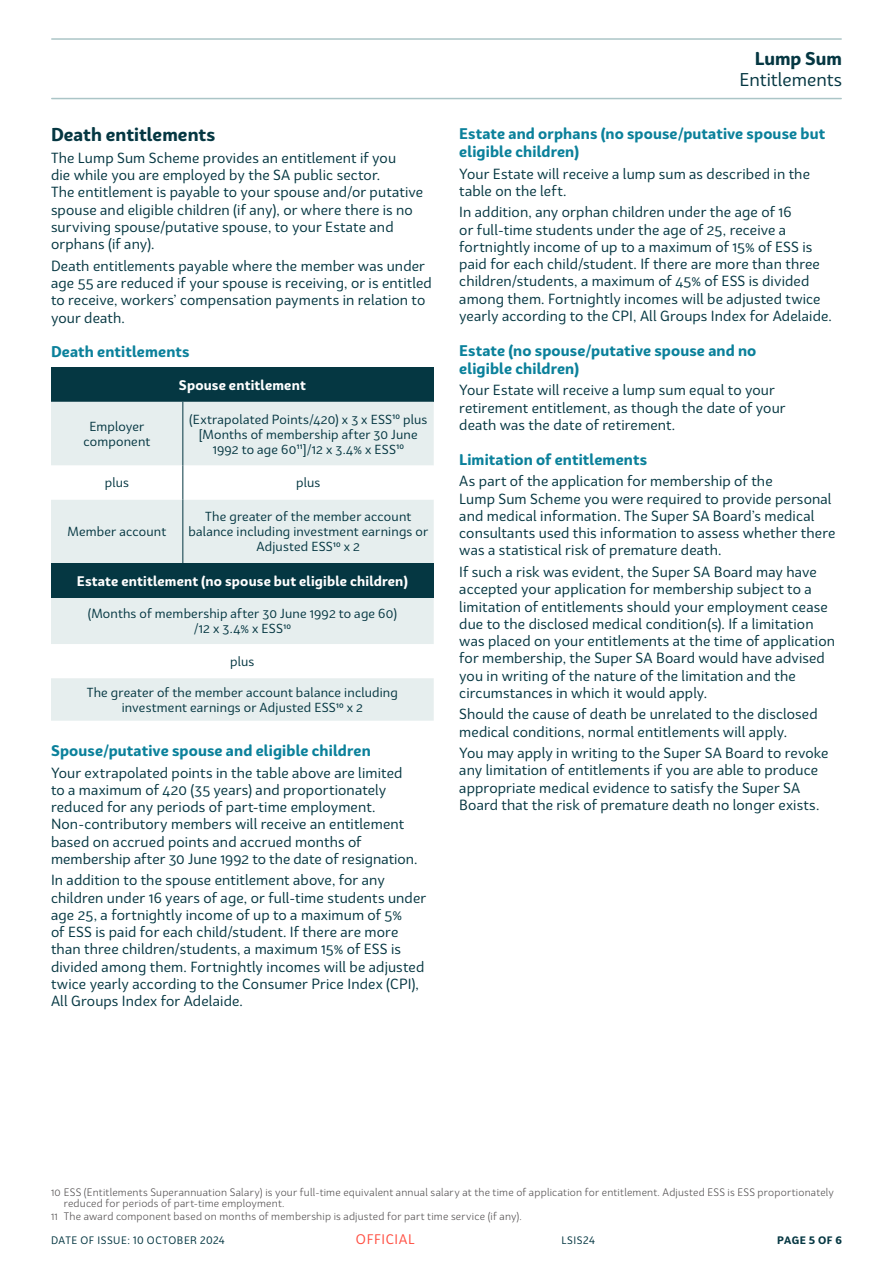
<style>
.page{position:relative;width:893px;height:1263px;background:#fff}
.page>*{position:absolute;margin:0;border:0;box-sizing:border-box;transform-origin:0 0}
.t1{font:700 18px "Bw Surco";color:#053742}
.t2{font:18px "Bw Surco";color:#053742}
.t3{font:700 15px/18px "Bw Surco";letter-spacing:.01em;color:#0b819b}
.t4{font:14.25px/17.2px "Bw Surco";letter-spacing:.01em;color:#053742}
.t5{font:700 13.5px "Bw Surco";letter-spacing:.015em;color:#fff}
.t6{font:13.5px "Bw Surco";letter-spacing:.045em;color:#ff4f42}
.t7{font:12.75px/15px "Bw Surco";letter-spacing:.015em;color:#053742;text-align:center}
.t8{font:10.5px/11.2px "Bw Surco";letter-spacing:.02em;color:#4f4c4d}
.t9{font:10.5px "Bw Surco";letter-spacing:.05em;color:#053742}
.t10{font:700 10.5px "Bw Surco";letter-spacing:.045em;color:#053742}
</style>
<div class="page">
<hr style="left:52px;top:38px;width:789px;height:2px;background:#abc5c7">
<hr style="left:52px;top:98px;width:789px;height:1px;background:#abc5c7">
<div style="left:51px;top:368px;width:383px;height:34px;background:#053742"></div>
<div style="left:51px;top:402px;width:383px;height:319px;background:#e6eeee"></div>
<svg style="left:51px;top:465px;width:383px;height:213px;fill:#e6eeee"></svg>
<div style="left:51px;top:563px;width:383px;height:34px;background:#053742"></div>
<hr style="left:183px;top:402px;width:1px;height:63px;background:#053742">
<hr style="left:183px;top:465px;width:1px;height:34px;background:#053742">
<hr style="left:183px;top:499px;width:1px;height:64px;background:#053742">
<p class="t1" style="left:51px;top:122px;width:166px">Death entitlements</p>
<p class="t4" style="left:51px;top:149px;width:374px">The Lump Sum Scheme provides an entitlement if you<br>die while you are employed by the SA public sector.<br>The entitlement is payable to your spouse and/or putative spouse and eligible children (if any), or where there is no surviving spouse/putative spouse, to your Estate and orphans (if any).</p>
<p class="t4" style="left:51px;top:256px;width:382px">Death entitlements payable where the member was under age 55 are reduced if your spouse is receiving, or is entitled to receive, workers’ compensation payments in relation to your death.</p>
<p class="t3" style="left:51px;top:342px;width:140px">Death entitlements</p>
<p class="t5" style="left:179px;top:376px;width:128px">Spouse entitlement</p>
<p class="t7" style="left:83px;top:418px;width:68px">Employer component</p>
<p class="t7" style="left:189px;top:411px;width:240px">(Extrapolated Points/420) x 3 x ESS<sup>10</sup> plus [Months of membership after 30 June<br>1992 to age 60<sup>11</sup>]/12 x 3.4% x ESS<sup>10</sup></p>
<p class="t7" style="left:105px;top:475px;width:26px">plus</p>
<p class="t7" style="left:296px;top:475px;width:26px">plus</p>
<p class="t7" style="left:68px;top:524px;width:100px">Member account</p>
<p class="t7" style="left:188px;top:509px;width:241px">The greater of the member account balance including investment earnings or<br>Adjusted ESS<sup>10</sup> x 2</p>
<p class="t5" style="left:77px;top:571px;width:333px">Estate entitlement (no spouse but eligible children)</p>
<p class="t7" style="left:88px;top:606px;width:311px">(Months of membership after 30 June 1992 to age 60) /12 x 3.4% x ESS<sup>10</sup></p>
<p class="t7" style="left:230px;top:653px;width:26px">plus</p>
<p class="t7" style="left:87px;top:684px;width:313px">The greater of the member account balance including investment earnings or Adjusted ESS<sup>10</sup> x 2</p>
<p class="t3" style="left:51px;top:741px;width:321px">Spouse/putative spouse and eligible children</p>
<p class="t4" style="left:51px;top:763px;width:368px">Your extrapolated points in the table above are limited to a maximum of 420 (35 years) and proportionately reduced for any periods of part-time employment.<br>Non-contributory members will receive an entitlement based on accrued points and accrued months of membership after 30 June 1992 to the date of resignation.</p>
<p class="t4" style="left:51px;top:871px;width:377px">In addition to the spouse entitlement above, for any children under 16 years of age, or full-time students under age 25, a fortnightly income of up to a maximum of 5%<br>of ESS is paid for each child/student. If there are more than three children/students, a maximum 15% of ESS is divided among them. Fortnightly incomes will be adjusted twice yearly according to the Consumer Price Index (CPI), All Groups Index for Adelaide.</p>
<p class="t1" style="left:755px;top:46px;width:89px">Lump Sum</p>
<p class="t2" style="left:739px;top:68px;width:104px">Entitlements</p>
<p class="t3" style="left:459px;top:124px;width:367px">Estate and orphans (no spouse/putative spouse but eligible children)</p>
<p class="t4" style="left:459px;top:164px;width:352px">Your Estate will receive a lump sum as described in the table on the left.</p>
<p class="t4" style="left:459px;top:203px;width:374px">In addition, any orphan children under the age of 16<br>or full-time students under the age of 25, receive a fortnightly income of up to a maximum of 15% of ESS is paid for each child/student. If there are more than three children/students, a maximum of 45% of ESS is divided among them. Fortnightly incomes will be adjusted twice yearly according to the CPI, All Groups Index for Adelaide.</p>
<p class="t3" style="left:459px;top:341px;width:299px">Estate (no spouse/putative spouse and no eligible children)</p>
<p class="t4" style="left:459px;top:381px;width:328px">Your Estate will receive a lump sum equal to your retirement entitlement, as though the date of your death was the date of retirement.</p>
<p class="t3" style="left:459px;top:450px;width:189px">Limitation of entitlements</p>
<p class="t4" style="left:459px;top:472px;width:378px">As part of the application for membership of the<br>Lump Sum Scheme you were required to provide personal and medical information. The Super SA Board’s medical consultants used this information to assess whether there was a statistical risk of premature death.</p>
<p class="t4" style="left:459px;top:563px;width:377px">If such a risk was evident, the Super SA Board may have accepted your application for membership subject to a limitation of entitlements should your employment cease due to the disclosed medical condition(s). If a limitation was placed on your entitlements at the time of application for membership, the Super SA Board would have advised you in writing of the nature of the limitation and the circumstances in which it would apply.</p>
<p class="t4" style="left:459px;top:705px;width:360px">Should the cause of death be unrelated to the disclosed medical conditions, normal entitlements will apply.</p>
<p class="t4" style="left:459px;top:744px;width:371px">You may apply in writing to the Super SA Board to revoke any limitation of entitlements if you are able to produce appropriate medical evidence to satisfy the Super SA Board that the risk of premature death no longer exists.</p>
<p class="t8" style="left:64px;top:1186px;width:772px;text-indent:-13px">10 ESS (Entitlements Superannuation Salary) is your full-time equivalent annual salary at the time of application for entitlement. Adjusted ESS is ESS proportionately reduced for periods of part-time employment.</p>
<p class="t8" style="left:51px;top:1211px;width:472px">11 The award component based on months of membership is adjusted for part time service (if any).</p>
<p class="t9" style="left:51px;top:1233px;width:175px">DATE OF ISSUE: 10 OCTOBER 2024</p>
<p class="t6" style="left:356px;top:1230px;width:60px">OFFICIAL</p>
<p class="t9" style="left:561px;top:1233px;width:35px">LSIS24</p>
<p class="t10" style="left:777px;top:1232px;width:66px">PAGE 5 OF 6</p>
</div>
